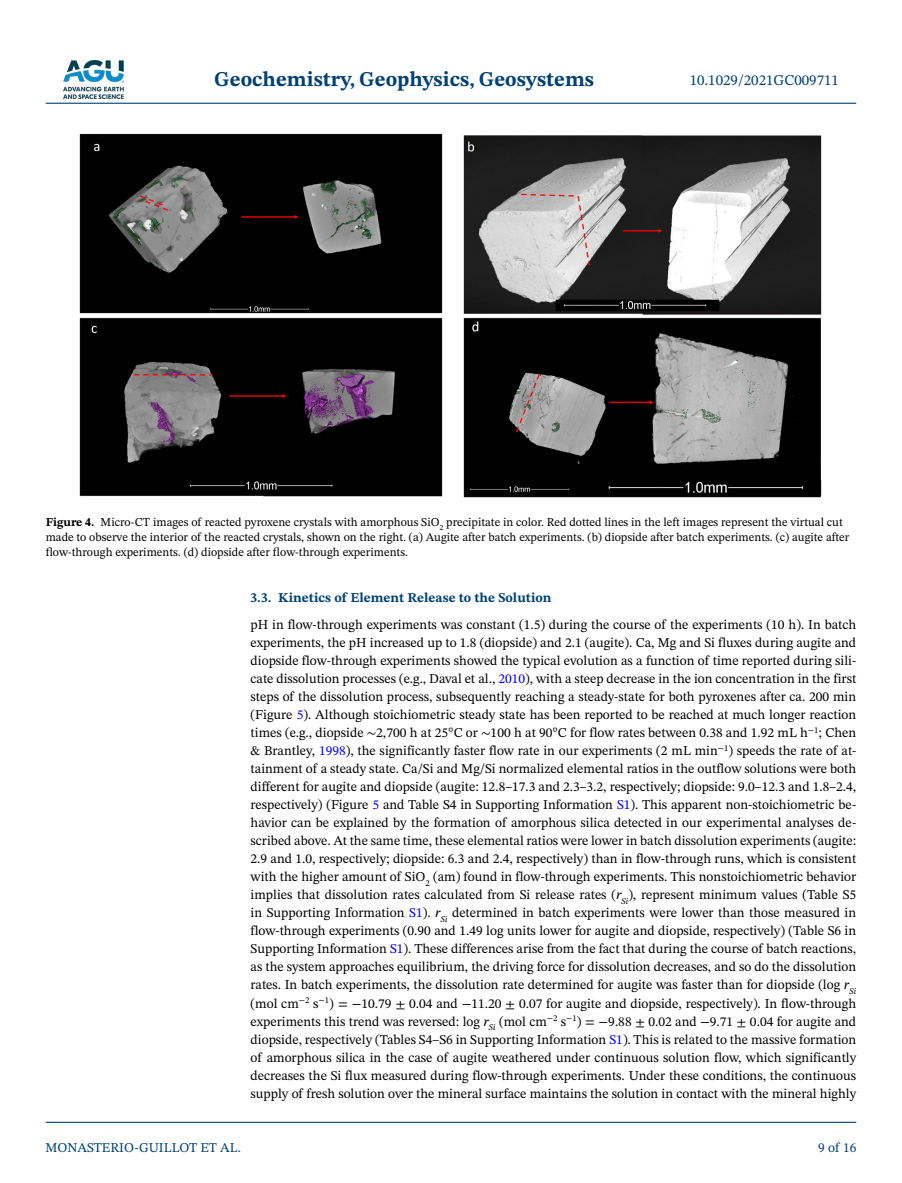
<style>
.page{position:relative;width:902px;height:1183px;background:#fff}
.page>*{position:absolute;margin:0;border:0;box-sizing:border-box;transform-origin:0 0}
.t1{font:700 21px "STIX Two Text";color:#004174}
.t2{font:15px "STIX Two Text";color:#004174}
.t3{font:13.5px/18px "STIX Two Text";color:#000;text-align:justify}
.t4{font:700 13.5px "STIX Two Text";color:#004174}
.t5{font:13.5px "STIX Two Text";color:#004174}
.t6{font:12px/15px "STIX Two Text";color:#000}
.s1{font-weight:700}
.s2{color:#00f}
.s3{font-family:"STIX Two Math"}
.s4{font-style:italic}
</style>
<div class="page">
<img style="left:63px;top:60px;width:60px;height:39px">
<hr style="left:46px;top:103px;width:810px;height:1px;background:#004174">
<hr style="left:46px;top:1121px;width:810px;height:1px;background:#004174">
<img style="left:79px;top:134px;width:742px;height:363px">
<h1 class="t1" style="left:214px;top:64px;width:381px">Geochemistry, Geophysics, Geosystems</h1>
<p class="t2" style="left:689px;top:69px;width:151px">10.1029/2021GC009711</p>
<p class="t6" style="left:46px;top:514px;width:805px"><span class="s1">Figure 4.</span> Micro-CT images of reacted pyroxene crystals with amorphous SiO<sub>2</sub> precipitate in color. Red dotted lines in the left images represent the virtual cut made to observe the interior of the reacted crystals, shown on the right. (a) Augite after batch experiments. (b) diopside after batch experiments. (c) augite after flow-through experiments. (d) diopside after flow-through experiments.</p>
<p class="t4" style="left:250px;top:588px;width:302px">3.3. Kinetics of Element Release to the Solution</p>
<p class="t3" style="left:250px;top:615px;width:607px">pH in flow-through experiments was constant (1.5) during the course of the experiments (10 h). In batch experiments, the pH increased up to 1.8 (diopside) and 2.1 (augite). Ca, Mg and Si fluxes during augite and diopside flow-through experiments showed the typical evolution as a function of time reported during sili&shy;cate dissolution processes (e.g., Daval et al., <span class="s2">2010</span>), with a steep decrease in the ion concentration in the first steps of the dissolution process, subsequently reaching a steady-state for both pyroxenes after ca. 200 min (Figure <span class="s2">5</span>). Although stoichiometric steady state has been reported to be reached at much longer reaction times (e.g., diopside <span class="s3">∼</span>2,700 h at 25°C or <span class="s3">∼</span>100 h at 90°C for flow rates between 0.38 and 1.92 mL h<sup>−1</sup>; Chen &amp; Brantley, <span class="s2">1998</span>), the significantly faster flow rate in our experiments (2 mL min<sup>−1</sup>) speeds the rate of at&shy;tainment of a steady state. Ca/Si and Mg/Si normalized elemental ratios in the outflow solutions were both different for augite and diopside (augite: 12.8–17.3 and 2.3–3.2, respectively; diopside: 9.0–12.3 and 1.8–2.4, respectively) (Figure <span class="s2">5</span> and Table S4 in Supporting Information <span class="s2">S1</span>). This apparent non-stoichiometric be&shy;havior can be explained by the formation of amorphous silica detected in our experimental analyses de&shy;scribed above. At the same time, these elemental ratios were lower in batch dissolution experiments (augite:<br>2.9 and 1.0, respectively; diopside: 6.3 and 2.4, respectively) than in flow-through runs, which is consistent with the higher amount of SiO<sub>2</sub> (am) found in flow-through experiments. This nonstoichiometric behavior implies that dissolution rates calculated from Si release rates (<span class="s4">r</span><sub>Si</sub>), represent minimum values (Table S5 in Supporting Information <span class="s2">S1</span>). <span class="s4">r</span><sub>Si</sub> determined in batch experiments were lower than those measured in flow-through experiments (0.90 and 1.49 log units lower for augite and diopside, respectively) (Table S6 in Supporting Information <span class="s2">S1</span>). These differences arise from the fact that during the course of batch reactions, as the system approaches equilibrium, the driving force for dissolution decreases, and so do the dissolution rates. In batch experiments, the dissolution rate determined for augite was faster than for diopside (log <span class="s4">r</span><sub>Si </sub>(mol cm<sup>−2</sup> s<sup>−1</sup>) = −10.79 ± 0.04 and −11.20 ± 0.07 for augite and diopside, respectively). In flow-through experiments this trend was reversed: log <span class="s4">r</span><sub>Si</sub> (mol cm<sup>−2</sup> s<sup>−1</sup>) = −9.88 ± 0.02 and −9.71 ± 0.04 for augite and diopside, respectively (Tables S4–S6 in Supporting Information <span class="s2">S1</span>). This is related to the massive formation of amorphous silica in the case of augite weathered under continuous solution flow, which significantly decreases the Si flux measured during flow-through experiments. Under these conditions, the continuous supply of fresh solution over the mineral surface maintains the solution in contact with the mineral highly</p>
<p class="t5" style="left:45px;top:1137px;width:197px">MONASTERIO-GUILLOT ET AL.</p>
<p class="t5" style="left:818px;top:1137px;width:40px">9 of 16</p>
</div>
